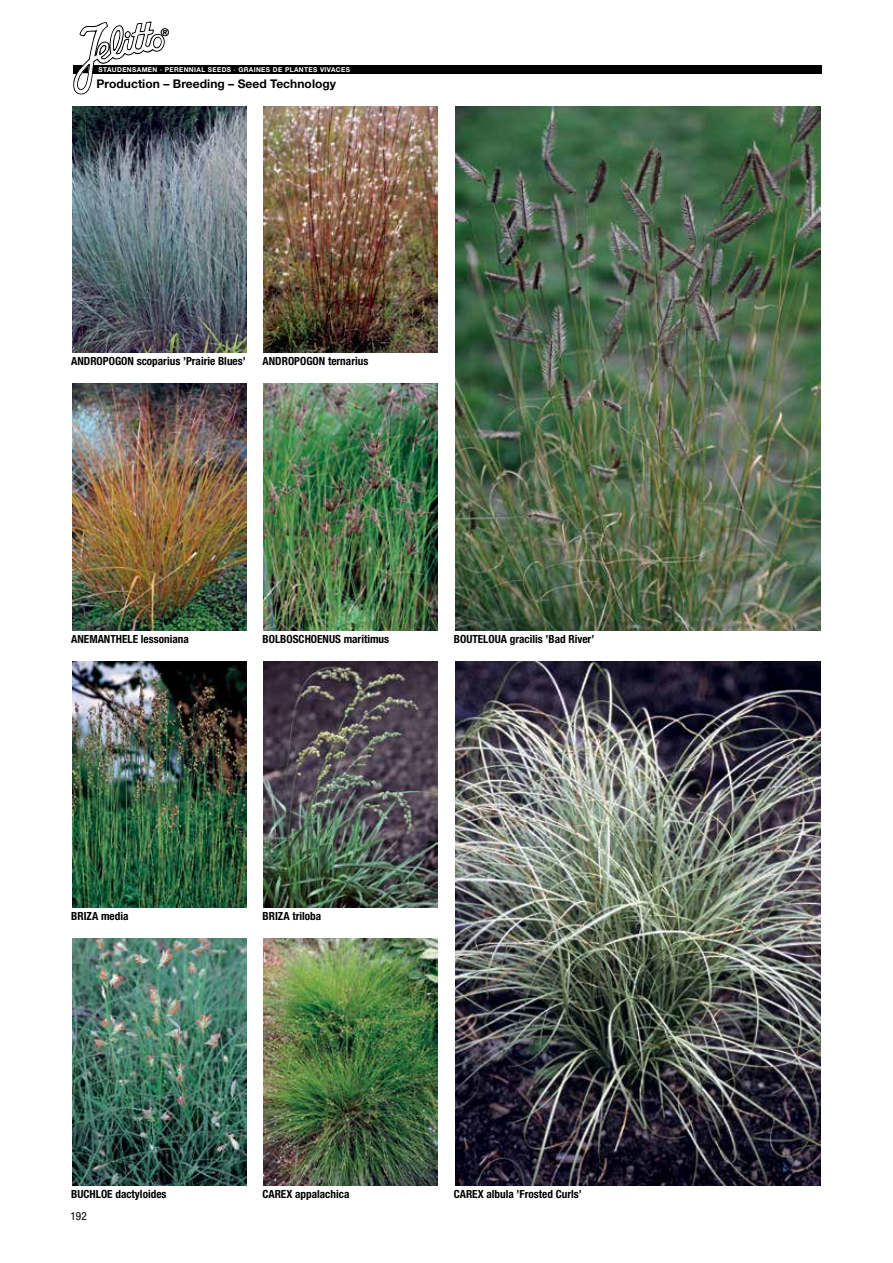
<style>
.page{position:relative;width:893px;height:1263px;background:#fff}
.page>*{position:absolute;margin:0;border:0;box-sizing:border-box;transform-origin:0 0}
.t1{font:700 12px "Helvetica Neue LT Std";letter-spacing:.005em;color:#000}
.t2{font:700 condensed 11.25px "Helvetica Neue LT Std";color:#000}
.t3{font:condensed 11.25px "Helvetica Neue LT Std";color:#000}
.t4{font:10.5px "Helvetica Neue LT Std";color:#000}
.t5{font:700 6.75px "Helvetica Neue LT";letter-spacing:.055em;color:#fff}
</style>
<div class="page">
<div style="left:73px;top:65px;width:749px;height:8px;background:#000"></div>
<svg style="left:73px;top:21px;width:93px;height:74px"></svg>
<img style="left:455px;top:106px;width:366px;height:524px">
<img style="left:72px;top:106px;width:175px;height:247px">
<img style="left:264px;top:106px;width:174px;height:247px">
<img style="left:72px;top:384px;width:175px;height:246px">
<img style="left:264px;top:384px;width:174px;height:246px">
<img style="left:72px;top:661px;width:175px;height:247px">
<img style="left:72px;top:939px;width:175px;height:246px">
<img style="left:264px;top:661px;width:174px;height:247px">
<img style="left:264px;top:939px;width:174px;height:246px">
<img style="left:455px;top:661px;width:366px;height:524px">
<p class="t4" style="left:161px;top:26px;width:10px">®</p>
<p class="t5" style="left:99px;top:65px;width:253px">STAUDENSAMEN · PERENNIAL SEEDS · GRAINES DE PLANTES VIVACES</p>
<p class="t1" style="left:97px;top:76px;width:241px">Production – Breeding – Seed Technology</p>
<p class="t2" style="left:71px;top:354px;width:176px">ANDROPOGON scoparius ’Prairie Blues’</p>
<p class="t2" style="left:263px;top:354px;width:107px">ANDROPOGON ternarius</p>
<p class="t2" style="left:71px;top:632px;width:119px">ANEMANTHELE lessoniana</p>
<p class="t2" style="left:263px;top:632px;width:128px">BOLBOSCHOENUS maritimus</p>
<p class="t2" style="left:454px;top:632px;width:142px">BOUTELOUA gracilis ’Bad River’</p>
<p class="t2" style="left:71px;top:909px;width:59px">BRIZA media</p>
<p class="t2" style="left:263px;top:909px;width:60px">BRIZA triloba</p>
<p class="t2" style="left:71px;top:1187px;width:97px">BUCHLOE dactyloides</p>
<p class="t3" style="left:71px;top:1209px;width:18px">192</p>
<p class="t2" style="left:263px;top:1187px;width:88px">CAREX appalachica</p>
<p class="t2" style="left:454px;top:1187px;width:129px">CAREX albula ’Frosted Curls’</p>
</div>
